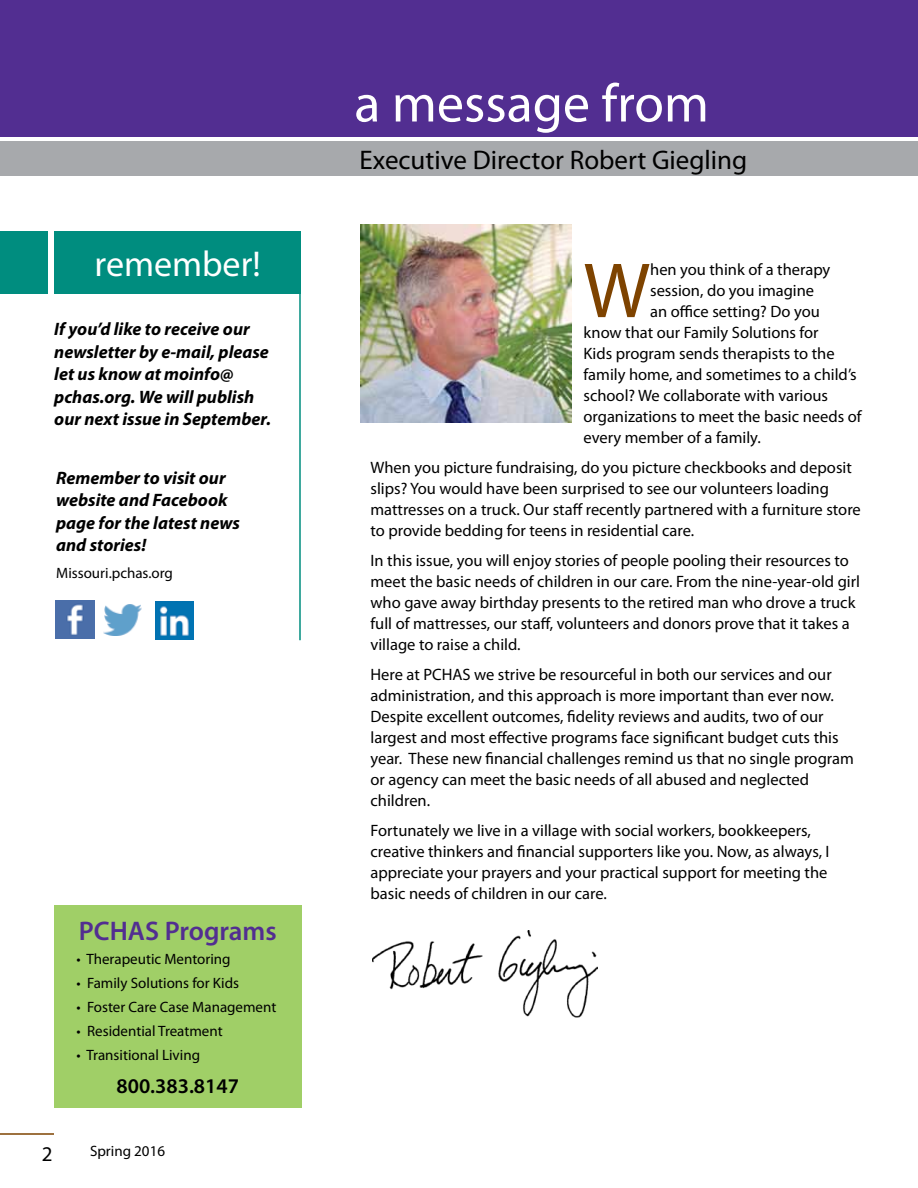
<style>
.page{position:relative;width:918px;height:1188px;background:#fff}
.page>*{position:absolute;margin:0;border:0;box-sizing:border-box;transform-origin:0 0}
.t1{font:78.75px "Myriad Pro";color:#7e4300}
.t2{font:54px "Myriad Pro";color:#fff}
.t3{font:36px "Myriad Pro";color:#fff}
.t4{font:27px "Myriad Pro";color:#000}
.t5{font:600 27px "Myriad Pro";color:#522e91}
.t6{font:600 21px "Myriad Pro";color:#000}
.t7{font:21px "Myriad Pro";color:#000}
.t8{font:italic 700 18px/22.5px "Myriad Pro";color:#000}
.t9{font:16.5px/21px "Myriad Pro";color:#000}
.t10{font:15px "Myriad Pro";color:#000}
</style>
<div class="page">
<hr style="left:0;top:1133px;width:54px;height:2px;background:#7e4300">
<img style="left:372px;top:930px;width:225px;height:88px">
<img style="left:360px;top:224px;width:211px;height:198px">
<div style="left:0;top:141px;width:918px;height:35px;background:#a7a9ac"></div>
<div style="left:0;top:0;width:918px;height:136px;background:#522e91"></div>
<div style="left:54px;top:231px;width:247px;height:63px;background:#008d7f"></div>
<hr style="left:299px;top:280px;width:2px;height:360px;background:#008d7f">
<div style="left:54px;top:905px;width:248px;height:203px;background:#a0cf67"></div>
<img style="left:56px;top:601px;width:38px;height:38px">
<img style="left:104px;top:605px;width:38px;height:31px">
<img style="left:155px;top:602px;width:39px;height:37px">
<div style="left:0;top:231px;width:48px;height:63px;background:#008d7f"></div>
<h3 class="t3" style="left:95px;top:242px;width:168px">remember!</h3>
<p class="t8" style="left:54px;top:317px;width:218px">If you’d like to receive our newsletter by e-mail, please let us know at moinfo@ pchas.org. We will publish our next issue in September.</p>
<p class="t8" style="left:56px;top:466px;width:185px">Remember to visit our website and Facebook page for the latest news and stories!</p>
<p class="t10" style="left:56px;top:564px;width:118px">Missouri.pchas.org</p>
<p class="t7" style="left:42px;top:1141px;width:12px">2</p>
<h3 class="t5" style="left:79px;top:914px;width:199px">PCHAS Programs</h3>
<p class="t10" style="left:76px;top:950px;width:156px">• Therapeutic Mentoring</p>
<p class="t10" style="left:76px;top:974px;width:164px">• Family Solutions for Kids</p>
<p class="t10" style="left:76px;top:998px;width:201px">• Foster Care Case Management</p>
<p class="t10" style="left:76px;top:1022px;width:148px">• Residential Treatment</p>
<p class="t10" style="left:76px;top:1046px;width:125px">• Transitional Living</p>
<p class="t6" style="left:117px;top:1073px;width:124px">800.383.8147</p>
<p class="t10" style="left:90px;top:1141px;width:77px">Spring 2016</p>
<h2 class="t2" style="left:354px;top:70px;width:356px">a message from</h2>
<h3 class="t4" style="left:360px;top:143px;width:389px">Executive Director Robert Giegling</h3>
<h1 class="t1" style="left:584px;top:242px;width:68px">W</h1>
<p class="t9" style="left:650px;top:259px;width:182px">hen you think of a therapy</p>
<p class="t9" style="left:650px;top:280px;width:165px">session, do you imagine</p>
<p class="t9" style="left:650px;top:301px;width:171px">an office setting? Do you</p>
<p class="t9" style="left:584px;top:322px;width:237px">know that our Family Solutions for</p>
<p class="t9" style="left:584px;top:343px;width:253px">Kids program sends therapists to the</p>
<p class="t9" style="left:584px;top:364px;width:275px">family home, and sometimes to a child’s</p>
<p class="t9" style="left:584px;top:385px;width:246px">school? We collaborate with various</p>
<p class="t9" style="left:584px;top:406px;width:280px">organizations to meet the basic needs of</p>
<p class="t9" style="left:584px;top:427px;width:179px">every member of a family.</p>
<p class="t9" style="left:371px;top:457px;width:492px">When you picture fundraising, do you picture checkbooks and deposit slips? You would have been surprised to see our volunteers loading mattresses on a truck. Our staff recently partnered with a furniture store to provide bedding for teens in residential care.</p>
<p class="t9" style="left:371px;top:550px;width:491px">In this issue, you will enjoy stories of people pooling their resources to meet the basic needs of children in our care. From the nine-year-old girl who gave away birthday presents to the retired man who drove a truck full of mattresses, our staff, volunteers and donors prove that it takes a village to raise a child.</p>
<p class="t9" style="left:371px;top:664px;width:485px">Here at PCHAS we strive be resourceful in both our services and our administration, and this approach is more important than ever now.<br>Despite excellent outcomes, fidelity reviews and audits, two of our largest and most effective programs face significant budget cuts this year. These new financial challenges remind us that no single program or agency can meet the basic needs of all abused and neglected children.</p>
<p class="t9" style="left:371px;top:820px;width:461px">Fortunately we live in a village with social workers, bookkeepers, creative thinkers and financial supporters like you. Now, as always, I appreciate your prayers and your practical support for meeting the basic needs of children in our care.</p>
</div>
